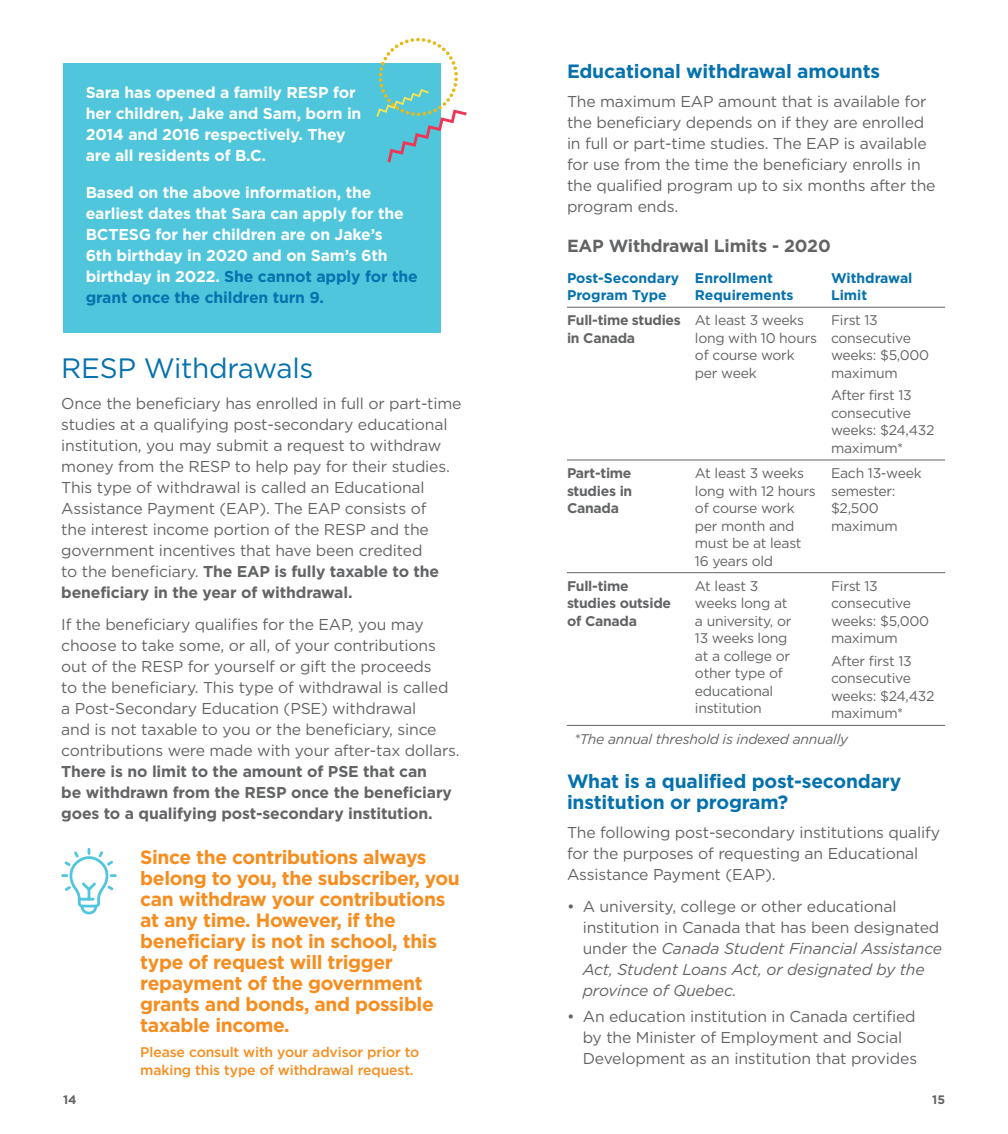
<style>
.page{position:relative;width:1008px;height:1134px;background:#fff}
.page>*{position:absolute;margin:0;border:0;box-sizing:border-box;transform-origin:0 0}
.t1{font:28px "Gotham";letter-spacing:-.01em;color:#0572ae}
.t2{font:700 19.25px/21px "Gotham";letter-spacing:-.02em;color:#f78d1e}
.t3{font:700 19.25px/21px "Gotham";letter-spacing:-.01em;color:#0572ae}
.t4{font:700 17.5px "Gotham";letter-spacing:-.01em;color:#636466}
.t5{font:15.75px/21px "Gotham";letter-spacing:-.01em;color:#636466}
.t6{font:700 15.75px/21px "Gotham";letter-spacing:-.01em;color:#fff}
.t7{font:700 15.75px/21px "Gotham";letter-spacing:-.01em;color:#636466}
.t8{font:14px/17.5px "Gotham";letter-spacing:-.02em;color:#636466}
.t9{font:700 14px/17.5px "Gotham";letter-spacing:-.02em;color:#636466}
.t10{font:500 14px/17.5px "Gotham";letter-spacing:-.01em;color:#f78d1e}
.t11{font:700 14px/17.5px "Gotham";color:#0572ae}
.t12{font:italic 14px "Gotham";letter-spacing:-.02em;color:#636466}
.t13{font:700 12.25px "Gotham";color:#636466}
.s1{color:#0572ae}
.s2{font-weight:700}
.s3{font-style:italic}
</style>
<div class="page">
<svg style="left:61px;top:848px;width:56px;height:66px"></svg>
<hr style="left:567px;top:307px;width:121px;height:1px;background:#636466">
<hr style="left:688px;top:307px;width:136px;height:1px;background:#636466">
<hr style="left:824px;top:307px;width:121px;height:1px;background:#636466">
<hr style="left:567px;top:460px;width:121px;height:1px;background:#636466">
<hr style="left:688px;top:460px;width:136px;height:1px;background:#636466">
<hr style="left:824px;top:460px;width:121px;height:1px;background:#636466">
<hr style="left:567px;top:572px;width:121px;height:1px;background:#636466">
<hr style="left:688px;top:572px;width:136px;height:1px;background:#636466">
<hr style="left:824px;top:572px;width:121px;height:1px;background:#636466">
<hr style="left:567px;top:725px;width:121px;height:1px;background:#636466">
<hr style="left:688px;top:725px;width:136px;height:1px;background:#636466">
<hr style="left:824px;top:725px;width:121px;height:1px;background:#636466">
<div style="left:63px;top:63px;width:378px;height:270px;background:#50c6dd"></div>
<svg style="left:376px;top:38px;width:91px;height:125px"></svg>
<p class="t6" style="left:86px;top:82px;width:277px">Sara has opened a family RESP for her children, Jake and Sam, born in<br>2014 and 2016 respectively. They are all residents of B.C.</p>
<p class="t6" style="left:86px;top:182px;width:334px">Based on the above information, the earliest dates that Sara can apply for the BCTESG for her children are on Jake’s<br>6th birthday in 2020 and on Sam’s 6th birthday in 2022. <span class="s1">She cannot apply for the grant once the children turn 9.</span></p>
<h1 class="t1" style="left:61px;top:350px;width:254px">RESP Withdrawals</h1>
<p class="t5" style="left:61px;top:392px;width:402px">Once the beneficiary has enrolled in full or part-time studies at a qualifying post-secondary educational institution, you may submit a request to withdraw money from the RESP to help pay for their studies.<br>This type of withdrawal is called an Educational Assistance Payment (EAP). The EAP consists of<br>the interest income portion of the RESP and the government incentives that have been credited<br>to the beneficiary. <span class="s2">The EAP is fully taxable to the beneficiary in the year of withdrawal.</span></p>
<p class="t5" style="left:61px;top:614px;width:400px">If the beneficiary qualifies for the EAP, you may choose to take some, or all, of your contributions out of the RESP for yourself or gift the proceeds<br>to the beneficiary. This type of withdrawal is called a Post-Secondary Education (PSE) withdrawal<br>and is not taxable to you or the beneficiary, since contributions were made with your after-tax dollars.</p>
<p class="t7" style="left:61px;top:761px;width:392px">There is no limit to the amount of PSE that can<br>be withdrawn from the RESP once the beneficiary goes to a qualifying post-secondary institution.</p>
<p class="t2" style="left:140px;top:846px;width:321px">Since the contributions always belong to you, the subscriber, you can withdraw your contributions at any time. However, if the beneficiary is not in school, this type of request will trigger repayment of the government grants and bonds, and possible taxable income.</p>
<p class="t10" style="left:140px;top:1043px;width:281px">Please consult with your advisor prior to making this type of withdrawal request.</p>
<p class="t3" style="left:567px;top:61px;width:315px">Educational withdrawal amounts</p>
<p class="t5" style="left:567px;top:91px;width:370px">The maximum EAP amount that is available for the beneficiary depends on if they are enrolled in full or part-time studies. The EAP is available for use from the time the beneficiary enrolls in the qualified program up to six months after the program ends.</p>
<p class="t4" style="left:567px;top:235px;width:265px">EAP Withdrawal Limits - 2020</p>
<p class="t11" style="left:567px;top:269px;width:114px">Post-Secondary<br>Program Type</p>
<p class="t11" style="left:695px;top:269px;width:100px">Enrollment<br>Requirements</p>
<p class="t11" style="left:831px;top:269px;width:83px">Withdrawal<br>Limit</p>
<p class="t9" style="left:567px;top:312px;width:115px">Full-time studies in Canada</p>
<p class="t8" style="left:695px;top:311px;width:124px">At least 3 weeks long with 10 hours of course work per week</p>
<p class="t8" style="left:831px;top:311px;width:100px">First 13 consecutive weeks: $5,000 maximum</p>
<p class="t8" style="left:831px;top:386px;width:105px">After first 13 consecutive weeks: $24,432 maximum*</p>
<p class="t9" style="left:567px;top:464px;width:67px;text-align:justify">Part-time studies in Canada</p>
<p class="t8" style="left:695px;top:464px;width:122px">At least 3 weeks long with 12 hours of course work per month and must be at least<br>16 years old</p>
<p class="t8" style="left:831px;top:464px;width:92px">Each 13-week semester: $2,500 maximum</p>
<p class="t9" style="left:567px;top:577px;width:106px">Full-time studies outside of Canada</p>
<p class="t8" style="left:695px;top:577px;width:98px">At least 3 weeks long at a university, or<br>13 weeks long at a college or other type of educational institution</p>
<p class="t8" style="left:831px;top:577px;width:100px">First 13 consecutive weeks: $5,000 maximum</p>
<p class="t8" style="left:831px;top:652px;width:105px">After first 13 consecutive weeks: $24,432 maximum*</p>
<p class="t12" style="left:574px;top:730px;width:276px">*The annual threshold is indexed annually</p>
<p class="t3" style="left:567px;top:771px;width:336px">What is a qualified post-secondary institution or program?</p>
<p class="t5" style="left:567px;top:822px;width:375px">The following post-secondary institutions qualify for the purposes of requesting an Educational<br>Assistance Payment (EAP).</p>
<p class="t5" style="left:583px;top:896px;width:361px;text-indent:-16px">• A university, college or other educational institution in Canada that has been designated under the <span class="s3">Canada Student Financial Assistance Act, Student Loans Act, or designated by the province of Quebec.</span></p>
<p class="t5" style="left:583px;top:1006px;width:336px;text-indent:-16px">• An education institution in Canada certified by the Minister of Employment and Social<br>Development as an institution that provides</p>
<p class="t13" style="left:63px;top:1091px;width:15px">14</p>
<p class="t13" style="left:932px;top:1091px;width:14px">15</p>
</div>
